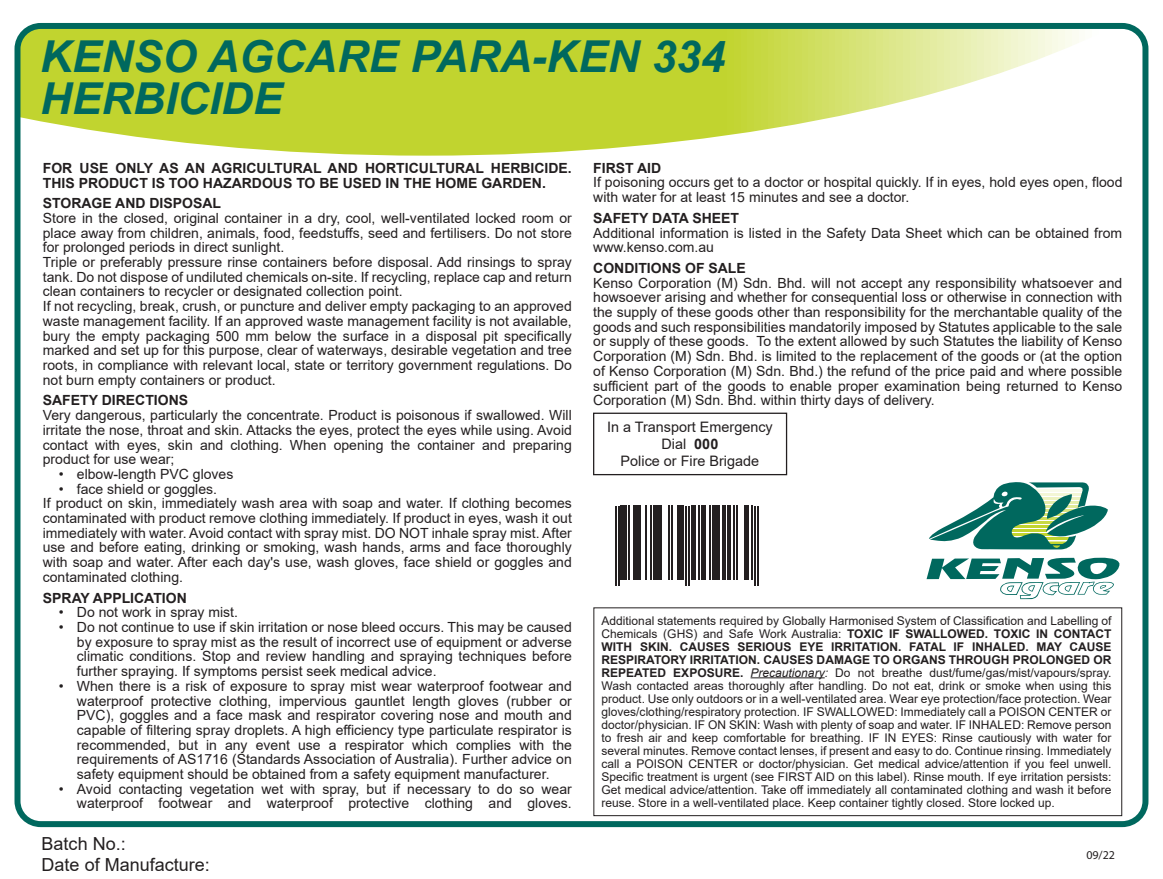
<style>
.page{position:relative;width:1163px;height:879px;background:#fff}
.page>*{position:absolute;margin:0;border:0;box-sizing:border-box;transform-origin:0 0}
.t1{font:italic 700 44px/42px "Arial";color:#00685e}
.t2{font:18px/21.6px "Arial";color:#231f20}
.t3{font:14.4px/17.2px "Arial";color:#231f20;text-align:center}
.t4{font:14px/14.8px "Arial";color:#231f20}
.t5{font:700 14px/14.8px "Arial";color:#231f20}
.t6{font:12px/13px "Arial";color:#231f20;text-align:justify}
.t7{font:12px "Myriad Pro";color:#231f20}
.s1{font-weight:700}
.s2{font-style:italic}
</style>
<div class="page">
<svg style="left:21px;top:30px;width:1058px;height:126px"></svg>
<div style="left:14px;top:23px;width:1134px;height:804px;border:6px solid #00685e;border-radius:23px"></div>
<div style="left:593px;top:412px;width:194px;height:63px;background:#fff;border:1px solid #231f20"></div>
<svg style="left:926px;top:558px;width:193px;height:41px"></svg>
<svg style="left:929px;top:482px;width:178px;height:67px"></svg>
<div style="left:593px;top:607px;width:528px;height:209px;border:1px solid #231f20"></div>
<hr style="left:750px;top:677px;width:74px;height:1px;background:#231f20">
<hr style="left:614px;top:505px;width:2px;height:80px;background:#231f20">
<hr style="left:617px;top:505px;width:2px;height:80px;background:#231f20">
<div style="left:620px;top:505px;width:7px;height:75px;background:#231f20"></div>
<hr style="left:628px;top:505px;width:2px;height:75px;background:#231f20">
<hr style="left:633px;top:505px;width:3px;height:75px;background:#231f20">
<hr style="left:637px;top:505px;width:3px;height:75px;background:#231f20">
<hr style="left:645px;top:505px;width:1px;height:75px;background:#231f20">
<hr style="left:649px;top:505px;width:2px;height:75px;background:#231f20">
<hr style="left:652px;top:505px;width:2px;height:75px;background:#231f20">
<div style="left:655px;top:505px;width:6px;height:75px;background:#231f20"></div>
<hr style="left:668px;top:505px;width:1px;height:75px;background:#231f20">
<hr style="left:671px;top:505px;width:1px;height:75px;background:#231f20">
<div style="left:677px;top:505px;width:6px;height:75px;background:#231f20"></div>
<hr style="left:684px;top:505px;width:2px;height:80px;background:#231f20">
<hr style="left:687px;top:505px;width:2px;height:80px;background:#231f20">
<div style="left:690px;top:505px;width:5px;height:75px;background:#231f20"></div>
<hr style="left:698px;top:505px;width:1px;height:75px;background:#231f20">
<div style="left:701px;top:505px;width:5px;height:75px;background:#231f20"></div>
<hr style="left:709px;top:505px;width:1px;height:75px;background:#231f20">
<hr style="left:712px;top:505px;width:3px;height:75px;background:#231f20">
<hr style="left:716px;top:505px;width:3px;height:75px;background:#231f20">
<hr style="left:722px;top:505px;width:3px;height:75px;background:#231f20">
<hr style="left:727px;top:505px;width:3px;height:75px;background:#231f20">
<hr style="left:733px;top:505px;width:1px;height:75px;background:#231f20">
<hr style="left:736px;top:505px;width:1px;height:75px;background:#231f20">
<hr style="left:744px;top:505px;width:4px;height:75px;background:#231f20">
<hr style="left:751px;top:505px;width:2px;height:75px;background:#231f20">
<hr style="left:754px;top:505px;width:2px;height:80px;background:#231f20">
<hr style="left:757px;top:505px;width:2px;height:80px;background:#231f20">
<h1 class="t1" style="left:40px;top:36px;width:686px">KENSO AGCARE PARA-KEN 334<br>HERBICIDE</h1>
<p class="t5" style="left:43px;top:161px;width:530px">FOR USE ONLY AS AN AGRICULTURAL AND HORTICULTURAL HERBICIDE.<br>THIS PRODUCT IS TOO HAZARDOUS TO BE USED IN THE HOME GARDEN.</p>
<p class="t5" style="left:43px;top:196px;width:180px">STORAGE AND DISPOSAL</p>
<p class="t4" style="left:43px;top:210px;width:530px">Store in the closed, original container in a dry, cool, well-ventilated locked room or place away from children, animals, food, feedstuffs, seed and fertilisers. Do not store for prolonged periods in direct sunlight.<br>Triple or preferably pressure rinse containers before disposal. Add rinsings to spray tank. Do not dispose of undiluted chemicals on-site. If recycling, replace cap and return clean containers to recycler or designated collection point.<br>If not recycling, break, crush, or puncture and deliver empty packaging to an approved waste management facility. If an approved waste management facility is not available, bury the empty packaging 500 mm below the surface in a disposal pit specifically marked and set up for this purpose, clear of waterways, desirable vegetation and tree roots, in compliance with relevant local, state or territory government regulations. Do not burn empty containers or product.</p>
<p class="t5" style="left:43px;top:393px;width:147px">SAFETY DIRECTIONS</p>
<p class="t4" style="left:43px;top:408px;width:530px;text-align:justify">Very dangerous, particularly the concentrate. Product is poisonous if swallowed. Will irritate the nose, throat and skin. Attacks the eyes, protect the eyes while using. Avoid contact with eyes, skin and clothing. When opening the container and preparing product for use wear;</p>
<p class="t4" style="left:59px;top:466px;width:176px">• elbow-length PVC gloves</p>
<p class="t4" style="left:43px;top:481px;width:530px;text-indent:16px">• face shield or goggles.<br>If product on skin, immediately wash area with soap and water. If clothing becomes contaminated with product remove clothing immediately. If product in eyes, wash it out immediately with water. Avoid contact with spray mist. DO NOT inhale spray mist. After use and before eating, drinking or smoking, wash hands, arms and face thoroughly with soap and water. After each day's use, wash gloves, face shield or goggles and contaminated clothing.</p>
<p class="t5" style="left:43px;top:590px;width:145px">SPRAY APPLICATION</p>
<p class="t4" style="left:59px;top:605px;width:181px">• Do not work in spray mist.</p>
<p class="t4" style="left:77px;top:619px;width:496px;text-align:justify;text-indent:-18px">• Do not continue to use if skin irritation or nose bleed occurs. This may be caused by exposure to spray mist as the result of incorrect use of equipment or adverse climatic conditions. Stop and review handling and spraying techniques before further spraying. If symptoms persist seek medical advice.</p>
<p class="t4" style="left:77px;top:678px;width:496px;text-align:justify;text-indent:-18px">• When there is a risk of exposure to spray mist wear waterproof footwear and waterproof protective clothing, impervious gauntlet length gloves (rubber or PVC), goggles and a face mask and respirator covering nose and mouth and capable of filtering spray droplets. A high efficiency type particulate respirator is recommended, but in any event use a respirator which complies with the requirements of AS1716 (Standards Association of Australia). Further advice on safety equipment should be obtained from a safety equipment manufacturer.</p>
<p class="t4" style="left:59px;top:781px;width:514px;text-align:right">• Avoid contacting vegetation wet with spray, but if necessary to do so wear waterproof footwear and waterproof protective clothing and gloves.</p>
<p class="t2" style="left:42px;top:832px;width:170px">Batch No.:<br>Date of Manufacture:</p>
<p class="t5" style="left:593px;top:160px;width:69px">FIRST AID</p>
<p class="t4" style="left:593px;top:175px;width:530px">If poisoning occurs get to a doctor or hospital quickly. If in eyes, hold eyes open, flood with water for at least 15 minutes and see a doctor.</p>
<p class="t5" style="left:593px;top:211px;width:147px">SAFETY DATA SHEET</p>
<p class="t4" style="left:593px;top:225px;width:530px">Additional information is listed in the Safety Data Sheet which can be obtained from www.kenso.com.au</p>
<p class="t5" style="left:593px;top:261px;width:154px">CONDITIONS OF SALE</p>
<p class="t4" style="left:593px;top:275px;width:530px;text-align:justify">Kenso Corporation (M) Sdn. Bhd. will not accept any responsibility whatsoever and howsoever arising and whether for consequential loss or otherwise in connection with the supply of these goods other than responsibility for the merchantable quality of the goods and such responsibilities mandatorily imposed by Statutes applicable to the sale or supply of these goods. To the extent allowed by such Statutes the liability of Kenso Corporation (M) Sdn. Bhd. is limited to the replacement of the goods or (at the option of Kenso Corporation (M) Sdn. Bhd.) the refund of the price paid and where possible sufficient part of the goods to enable proper examination being returned to Kenso Corporation (M) Sdn. Bhd. within thirty days of delivery.</p>
<p class="t3" style="left:607px;top:418px;width:167px">In a Transport Emergency<br>Dial <span class="s1">000<br></span>Police or Fire Brigade</p>
<p class="t6" style="left:601px;top:614px;width:511px">Additional statements required by Globally Harmonised System of Classification and Labelling of Chemicals (GHS) and Safe Work Australia: <span class="s1">TOXIC IF SWALLOWED. TOXIC IN CONTACT WITH SKIN. CAUSES SERIOUS EYE IRRITATION. FATAL IF INHALED. MAY CAUSE RESPIRATORY IRRITATION. CAUSES DAMAGE TO ORGANS THROUGH PROLONGED OR REPEATED EXPOSURE.</span> <span class="s2">Precautionary:</span> Do not breathe dust/fume/gas/mist/vapours/spray.<br>Wash contacted areas thoroughly after handling. Do not eat, drink or smoke when using this product. Use only outdoors or in a well-ventilated area. Wear eye protection/face protection. Wear gloves/clothing/respiratory protection. IF SWALLOWED: Immediately call a POISON CENTER or doctor/physician. IF ON SKIN: Wash with plenty of soap and water. IF INHALED: Remove person to fresh air and keep comfortable for breathing. IF IN EYES: Rinse cautiously with water for several minutes. Remove contact lenses, if present and easy to do. Continue rinsing. Immediately call a POISON CENTER or doctor/physician. Get medical advice/attention if you feel unwell.<br>Specific treatment is urgent (see FIRST AID on this label). Rinse mouth. If eye irritation persists:<br>Get medical advice/attention. Take off immediately all contaminated clothing and wash it before reuse. Store in a well-ventilated place. Keep container tightly closed. Store locked up.</p>
<p class="t7" style="left:1086px;top:847px;width:30px">09/22</p>
</div>
